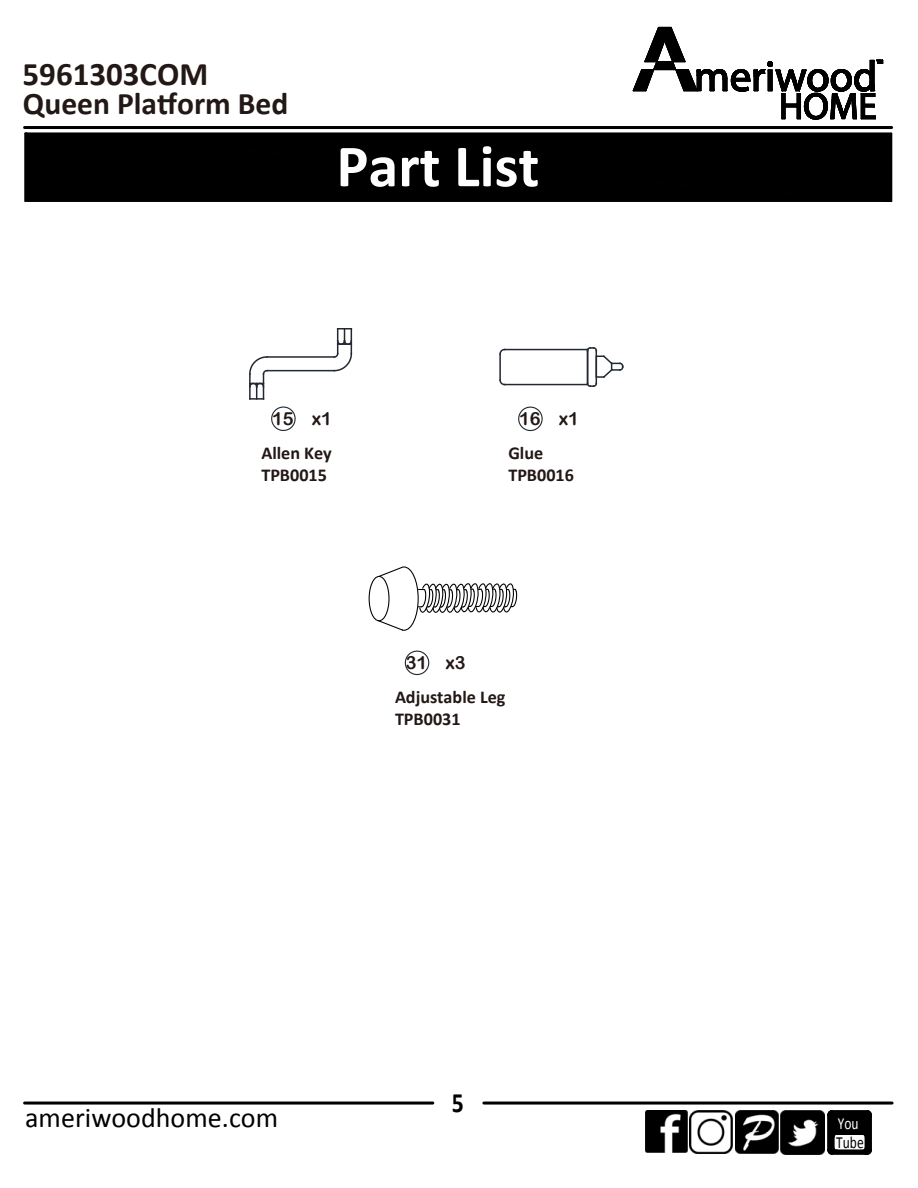
<style>
.page{position:relative;width:918px;height:1188px;background:#fff}
.page>*{position:absolute;margin:0;border:0;box-sizing:border-box;transform-origin:0 0}
.t1{font:700 60.3px "Calibri";color:#fff}
.t2{font:700 33px "Calibri";color:#221815}
.t3{font:700 31.5px "Calibri";color:#221815}
.t4{font:28.05px "Calibri";color:#000}
.t5{font:700 28.05px "Calibri";color:#000;scale:.85 1}
.t6{font:700 18.15px/21.8px "Calibri";color:#231815}
.t7{font:18.15px "Arial Rounded MT Bold";color:#231815}
.t8{font:16.95px "Calibri";color:#000;scale:.79 1}
.t9{font:16.95px "Calibri";color:#fff;scale:.79 1}
</style>
<div class="page">
<img style="left:780px;top:1110px;width:32px;height:44px">
<img style="left:735px;top:1111px;width:43px;height:43px">
<img style="left:690px;top:1111px;width:42px;height:42px">
<img style="left:645px;top:1111px;width:43px;height:42px">
<div style="left:24px;top:132px;width:608px;height:70px;background:#000"></div>
<hr style="left:24px;top:133px;width:2px;height:68px;background:#000">
<hr style="left:25px;top:201px;width:867px;height:1px;background:#000">
<hr style="left:25px;top:133px;width:867px;height:1px;background:#000">
<hr style="left:25px;top:126px;width:867px;height:3px;background:#000">
<hr style="left:484px;top:1102px;width:408px;height:3px;background:#000">
<hr style="left:25px;top:1102px;width:408px;height:3px;background:#000">
<svg style="left:632px;top:26px;width:262px;height:176px"></svg>
<svg style="left:812px;top:1101px;width:82px;height:54px"></svg>
<hr style="left:827px;top:1115px;width:1px;height:35px;background:#000">
<hr style="left:832px;top:1154px;width:35px;height:1px;background:#000">
<hr style="left:871px;top:1115px;width:1px;height:35px;background:#000">
<hr style="left:832px;top:1110px;width:35px;height:1px;background:#000">
<hr style="left:267px;top:356px;width:67px;height:2px;background:#222831">
<hr style="left:267px;top:370px;width:67px;height:1px;background:#222831">
<svg style="left:249px;top:356px;width:20px;height:44px"></svg>
<svg style="left:333px;top:328px;width:20px;height:44px"></svg>
<svg style="left:499px;top:347px;width:125px;height:40px"></svg>
<svg style="left:271px;top:406px;width:25px;height:25px"></svg>
<svg style="left:404px;top:650px;width:26px;height:26px"></svg>
<svg style="left:518px;top:406px;width:25px;height:26px"></svg>
<div style="left:369px;top:576px;width:21px;height:45px;border:1px solid #000;border-radius:50%"></div>
<svg style="left:377px;top:566px;width:141px;height:65px"></svg>
<h2 class="t2" style="left:23px;top:53px;width:187px">5961303COM</h2>
<h3 class="t3" style="left:23px;top:84px;width:267px">Queen Platform Bed</h3>
<h1 class="t1" style="left:336px;top:128px;width:204px">Part List</h1>
<p class="t7" style="left:272px;top:408px;width:61px">15 x1</p>
<p class="t6" style="left:261px;top:442px;width:72px">Allen Key<br>TPB0015</p>
<p class="t7" style="left:519px;top:408px;width:61px">16 x1</p>
<p class="t6" style="left:508px;top:442px;width:67px">Glue<br>TPB0016</p>
<p class="t7" style="left:406px;top:652px;width:61px">31 x3</p>
<p class="t6" style="left:395px;top:686px;width:112px">Adjustable Leg<br>TPB0031</p>
<h3 class="t4" style="left:25px;top:1100px;width:255px">ameriwoodhome.com</h3>
<h3 class="t5" style="left:452px;top:1085px;width:16px">5</h3>
<p class="t9" style="left:838px;top:1113px;width:28px">You</p>
<p class="t8" style="left:836px;top:1132px;width:37px">Tube</p>
</div>
